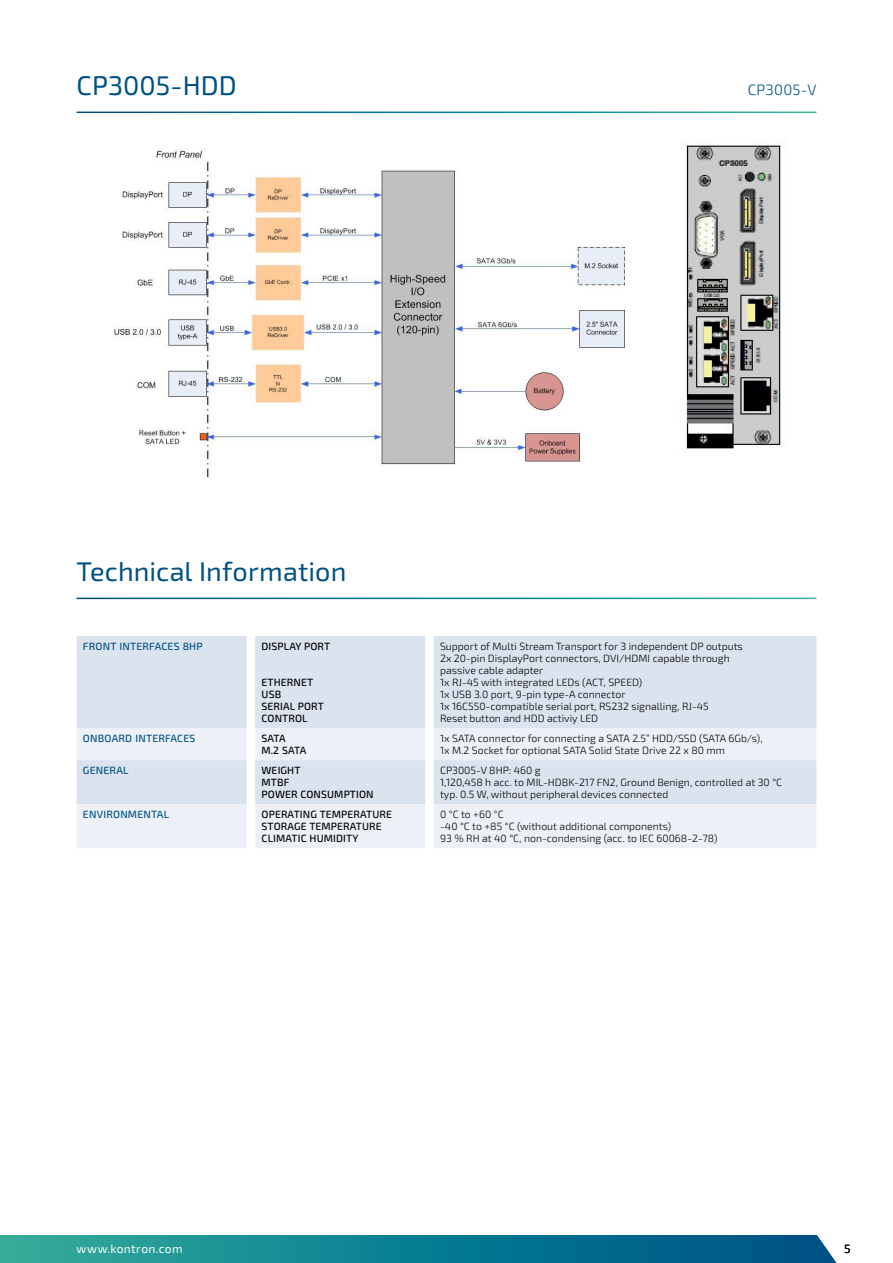
<style>
.page{position:relative;width:893px;height:1263px;background:#fff}
.page>*{position:absolute;margin:0;border:0;box-sizing:border-box;transform-origin:0 0}
.t1{font:27px "Sn T";letter-spacing:.005em;color:#005083}
.t2{font:300 15px "Sn T";letter-spacing:.015em;color:#005083}
.t3{font:12px "Sn T";letter-spacing:.025em;color:#fff}
.t4{font:12px "Sn T";color:#000}
.t5{font:300 10.5px/12px "Sn T";color:#000}
.t6{font:500 10.5px/12px "Sn T";letter-spacing:.01em;color:#000}
.t7{font:500 10.5px "Sn T";letter-spacing:.02em;color:#005083}
.t8{font:500 10.5px/12px "Sn T";letter-spacing:-.05em;color:#000}
</style>
<div class="page">
<svg style="left:0;top:1235px;width:837px;height:28px;background:#137f92"></svg>
<div style="left:77px;top:636px;width:739px;height:92px;background:#dbe3ee"></div>
<svg style="left:77px;top:728px;width:739px;height:120px;background:#e7ecf3"></svg>
<img style="left:686px;top:145px;width:95px;height:304px">
<img style="left:115px;top:150px;width:509px;height:328px">
<h1 class="t1" style="left:77px;top:69px;width:162px">CP3005-HDD</h1>
<h2 class="t2" style="left:748px;top:81px;width:70px">CP3005-V</h2>
<h1 class="t1" style="left:77px;top:555px;width:271px">Technical Information</h1>
<p class="t7" style="left:83px;top:640px;width:121px">FRONT INTERFACES 8HP</p>
<p class="t6" style="left:262px;top:640px;width:70px">DISPLAY PORT</p>
<p class="t6" style="left:262px;top:676px;width:64px">ETHERNET<br>USB<br>SERIAL PORT<br>CONTROL</p>
<p class="t5" style="left:440px;top:640px;width:304px">Support of Multi Stream Transport for 3 independent DP outputs 2x 20-pin DisplayPort connectors, DVI/HDMI capable through passive cable adapter<br>1x RJ-45 with integrated LEDs (ACT, SPEED)<br>1x USB 3.0 port, 9-pin type-A connector<br>1x 16C550-compatible serial port, RS232 signalling, RJ-45<br>Reset button and HDD activiy LED</p>
<p class="t7" style="left:83px;top:732px;width:114px">ONBOARD INTERFACES</p>
<p class="t8" style="left:262px;top:732px;width:46px">SATA<br>M.2 SATA</p>
<p class="t5" style="left:440px;top:732px;width:324px">1x SATA connector for connecting a SATA 2.5” HDD/SSD (SATA 6Gb/s),<br>1x M.2 Socket for optional SATA Solid State Drive 22 x 80 mm</p>
<p class="t7" style="left:83px;top:764px;width:47px">GENERAL</p>
<p class="t6" style="left:262px;top:764px;width:114px">WEIGHT<br>MTBF<br>POWER CONSUMPTION</p>
<p class="t5" style="left:440px;top:764px;width:344px">CP3005-V 8HP: 460 g<br>1,120,458 h acc. to MIL-HDBK-217 FN2, Ground Benign, controlled at 30 °C typ. 0.5 W, without peripheral devices connected</p>
<p class="t7" style="left:83px;top:808px;width:88px">ENVIRONMENTAL</p>
<p class="t6" style="left:262px;top:808px;width:132px">OPERATING TEMPERATURE<br>STORAGE TEMPERATURE<br>CLIMATIC HUMIDITY</p>
<p class="t5" style="left:440px;top:808px;width:279px">0 °C to +60 °C<br>-40 °C to +85 °C (without additional components)<br>93 % RH at 40 °C, non-condensing (acc. to IEC 60068-2-78)</p>
<p class="t3" style="left:77px;top:1242px;width:108px">www.kontron.com</p>
<p class="t4" style="left:844px;top:1242px;width:8px">5</p>
</div>
